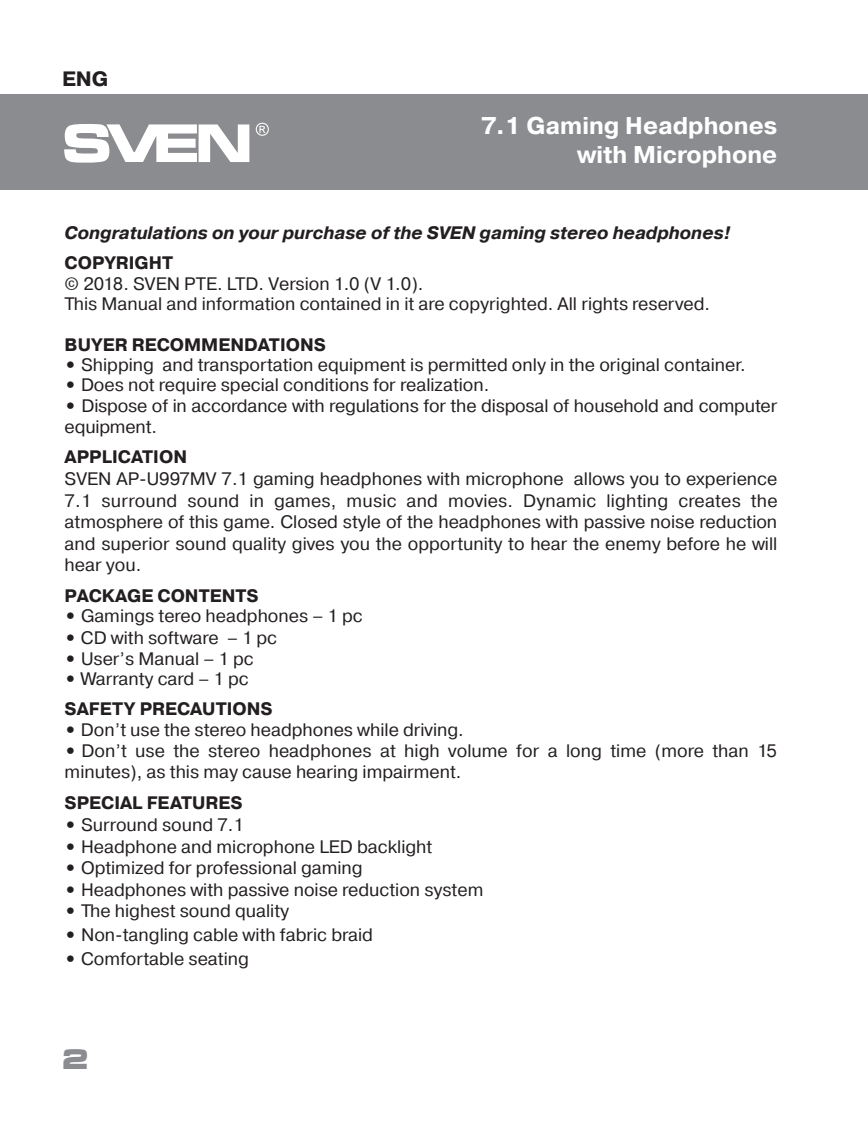
<style>
.page{position:relative;width:868px;height:1140px;background:#fff}
.page>*{position:absolute;margin:0;border:0;box-sizing:border-box;transform-origin:0 0}
.t1{font:700 27.6px "Micra";color:#8a8c8f}
.t2{font:700 24.3px/29.1px "Pragmatica";color:#fff;text-align:right}
.t3{font:700 20.7px "Pragmatica";color:#231f20}
.t4{font:18px/21.6px "Pragmatica";color:#231f20}
.t5{font:700 18px/30.3px "Pragmatica";color:#231f20}
.t6{font:italic 700 18px "Pragmatica";color:#231f20}
.s1{font-weight:700}
.s2{font-weight:400}
</style>
<div class="page">
<div style="left:0;top:95px;width:867px;height:95px;background:#8a8c8f"></div>
<svg style="left:64px;top:124px;width:185px;height:39px"></svg>
<svg style="left:256px;top:123px;width:13px;height:13px"></svg>
<p class="t3" style="left:62px;top:65px;width:48px">ENG</p>
<h2 class="t2" style="left:481px;top:112px;width:297px">7.1 Gaming Headphones with Microphone</h2>
<p class="t6" style="left:65px;top:221px;width:667px">Congratulations on your purchase of the SVEN gaming stereo headphones!</p>
<p class="t5" style="left:65px;top:248px;width:110px">COPYRIGHT</p>
<p class="t4" style="left:65px;top:273px;width:646px;line-height:20.7px">© 2018. SVEN PTE. LTD. Version 1.0 (V 1.0).<br>This Manual and information contained in it are copyrighted. All rights reserved.</p>
<p class="t5" style="left:65px;top:330px;width:263px">BUYER RECOMMENDATIONS</p>
<p class="t4" style="left:65px;top:354px;width:682px"><span class="s1">•</span> Shipping and transportation equipment is permitted only in the original container.</p>
<p class="t4" style="left:65px;top:374px;width:426px"><span class="s1">•</span> Does not require special conditions for realization.</p>
<p class="t4" style="left:65px;top:395px;width:714px"><span class="s1">•</span> Dispose of in accordance with regulations for the disposal of household and computer equipment.</p>
<p class="t5" style="left:65px;top:442px;width:124px">APPLICATION</p>
<p class="t4" style="left:65px;top:468px;width:714px;text-align:justify">SVEN AP-U997MV 7.1 gaming headphones with microphone allows you to experience 7.1 surround sound in games, music and movies. Dynamic lighting creates the atmosphere of this game. Closed style of the headphones with passive noise reduction and superior sound quality gives you the opportunity to hear the enemy before he will hear you.</p>
<p class="t5" style="left:65px;top:580px;width:195px">PACKAGE CONTENTS</p>
<p class="t4" style="left:65px;top:605px;width:299px"><span class="s1">•</span> Gamings tereo headphones – 1 pc</p>
<p class="t4" style="left:65px;top:627px;width:214px"><span class="s1">•</span> CD with software – 1 pc</p>
<p class="t4" style="left:65px;top:648px;width:190px"><span class="s1">•</span> User’s Manual – 1 pc</p>
<p class="t5" style="left:65px;top:664px;width:209px">• <span class="s2">Warranty card – 1 pc<br></span>SAFETY PRECAUTIONS</p>
<p class="t4" style="left:65px;top:719px;width:400px"><span class="s1">•</span> Don’t use the stereo headphones while driving.</p>
<p class="t4" style="left:65px;top:740px;width:713px"><span class="s1">•</span> Don’t use the stereo headphones at high volume for a long time (more than 15 minutes), as this may cause hearing impairment.</p>
<p class="t5" style="left:65px;top:788px;width:179px">SPECIAL FEATURES</p>
<p class="t4" style="left:65px;top:814px;width:181px"><span class="s1">•</span> Surround sound 7.1</p>
<p class="t4" style="left:65px;top:836px;width:369px"><span class="s1">•</span> Headphone and microphone LED backlight</p>
<p class="t4" style="left:65px;top:857px;width:299px"><span class="s1">•</span> Optimized for professional gaming</p>
<p class="t4" style="left:65px;top:879px;width:420px"><span class="s1">•</span> Headphones with passive noise reduction system</p>
<p class="t4" style="left:65px;top:900px;width:226px"><span class="s1">•</span> The highest sound quality</p>
<p class="t4" style="left:65px;top:924px;width:310px"><span class="s1">•</span> Non-tangling cable with fabric braid</p>
<p class="t4" style="left:65px;top:948px;width:186px"><span class="s1">•</span> Comfortable seating</p>
<h1 class="t1" style="left:61px;top:1044px;width:30px">2</h1>
</div>
